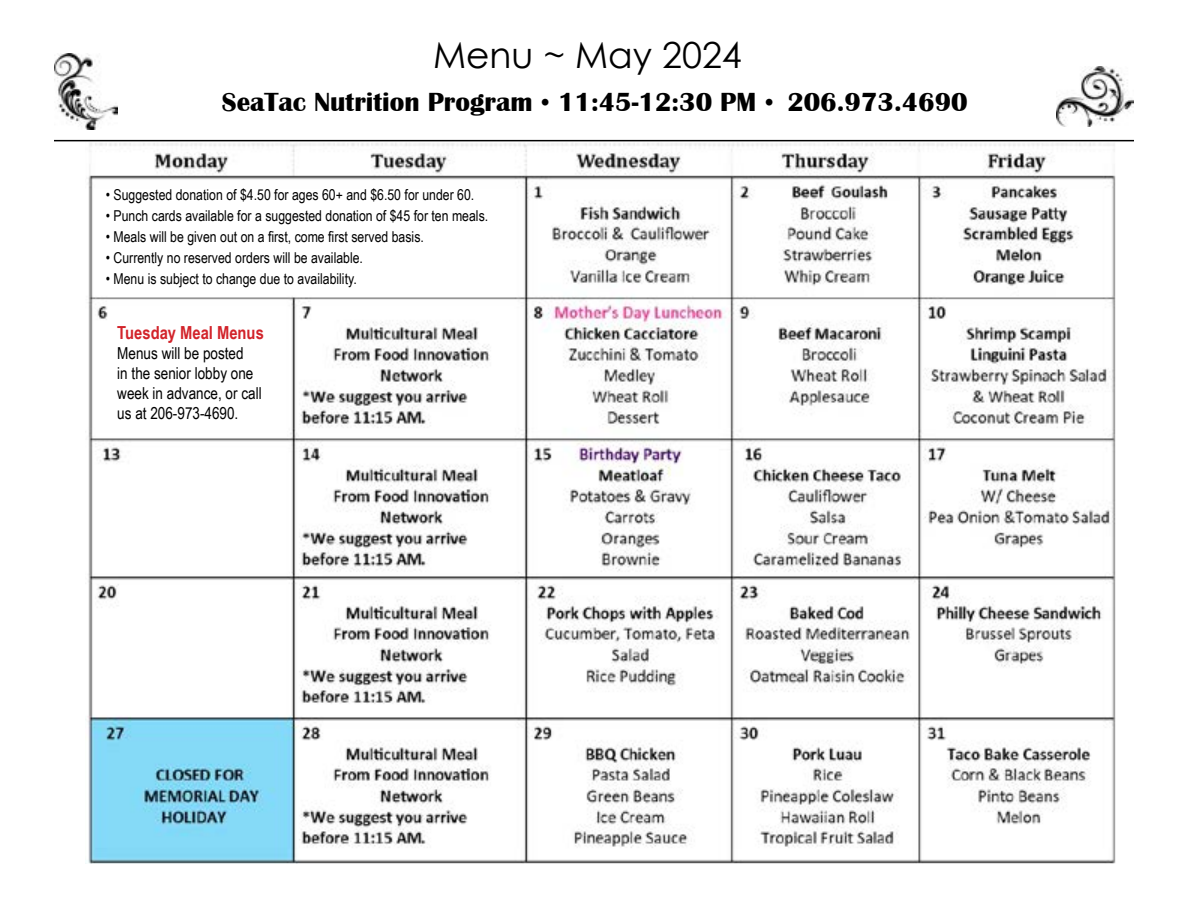
<style>
.page{position:relative;width:1188px;height:918px;background:#fff}
.page>*{position:absolute;margin:0;border:0;box-sizing:border-box;transform-origin:0 0}
.t1{font:36px "Century Gothic";color:#000}
.t2{font:700 27px "Britannic";color:#000}
.t3{font:700 18px "Arial Narrow";color:#d2232a}
.t4{font:16.5px/19.8px "Arial Narrow";color:#000}
.t5{font:15px "Arial Narrow";color:#000}
.s1{font-family:"Times New Roman";font-weight:400}
</style>
<div class="page">
<img style="left:1056px;top:66px;width:78px;height:61px">
<img style="left:88px;top:143px;width:1028px;height:721px">
<img style="left:54px;top:54px;width:63px;height:76px">
<hr style="left:54px;top:140px;width:1080px;height:1px;background:#000">
<h1 class="t1" style="left:433px;top:30px;width:310px">Menu ~ May 2024</h1>
<h2 class="t2" style="left:222px;top:86px;width:747px">SeaTac Nutrition Program <span class="s1">•</span> 11:45-12:30 PM <span class="s1">•</span> 206.973.4690</h2>
<p class="t5" style="left:106px;top:184px;width:370px">• Suggested donation of $4.50 for ages 60+ and $6.50 for under 60.</p>
<p class="t5" style="left:106px;top:205px;width:384px">• Punch cards available for a suggested donation of $45 for ten meals.</p>
<p class="t5" style="left:106px;top:226px;width:320px">• Meals will be given out on a first, come first served basis.</p>
<p class="t5" style="left:106px;top:247px;width:259px">• Currently no reserved orders will be available.</p>
<p class="t5" style="left:106px;top:268px;width:252px">• Menu is subject to change due to availability.</p>
<p class="t3" style="left:117px;top:319px;width:148px">Tuesday Meal Menus</p>
<p class="t4" style="left:117px;top:343px;width:146px">Menus will be posted<br>in the senior lobby one week in advance, or call us at 206-973-4690.</p>
</div>
